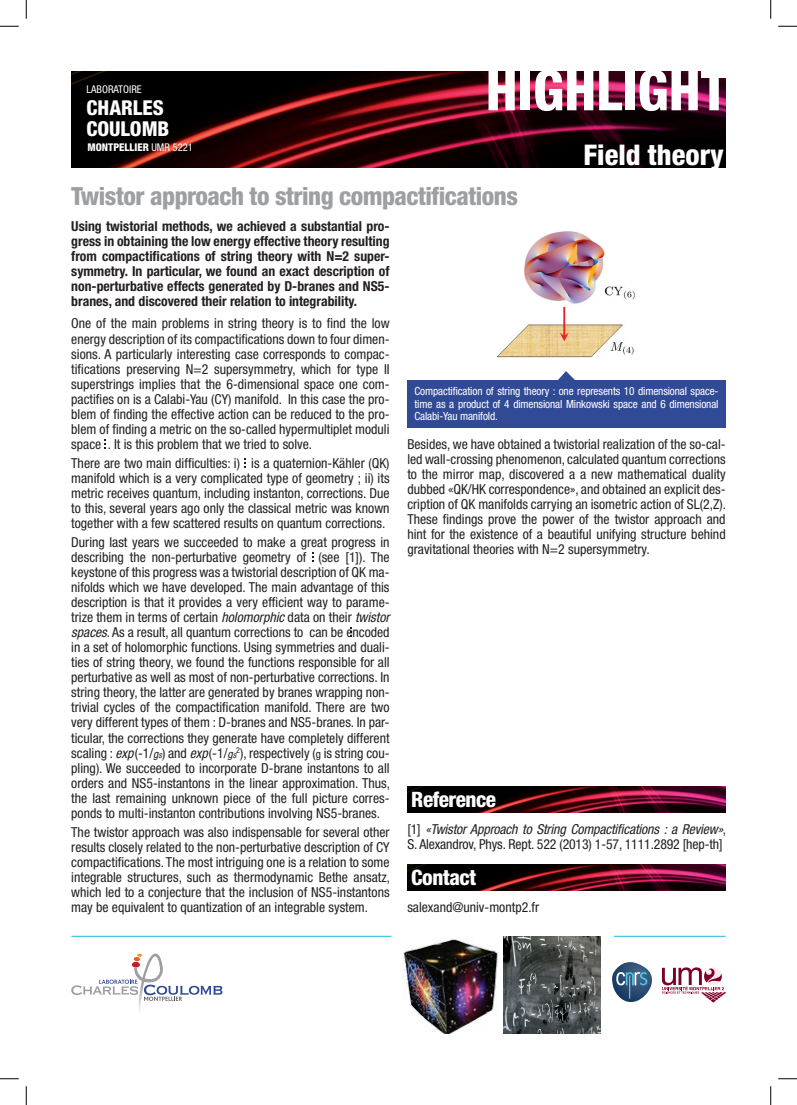
<style>
.page{position:relative;width:797px;height:1105px;background:#fff}
.page>*{position:absolute;margin:0;border:0;box-sizing:border-box;transform-origin:0 0}
.t1{font:800 condensed 55.75px "Helvetica Neue LT Std";color:#fff}
.t2{font:800 condensed 28.5px "Helvetica Neue LT Std";color:#fff}
.t3{font:800 condensed 25px "Helvetica Neue LT Std";letter-spacing:-.02em;color:#9d9fa2}
.t4{font:800 condensed 21.25px "Helvetica Neue LT Std";letter-spacing:-.02em;color:#fff}
.t5{font:800 condensed 20.5px/21.2px "Helvetica Neue LT Std";color:#fff}
.t6{font:condensed 13.75px/15.1px "Helvetica Neue LT Std";color:#231f20;text-align:justify}
.t7{font:700 condensed 13.75px/15.1px "Helvetica Neue LT Std";color:#231f20;text-align:justify}
.t8{font:condensed 11.25px/12.5px "Helvetica Neue LT Std";letter-spacing:-.01em;color:#fff;text-align:justify}
.t9{font:800 condensed 10.62px "Helvetica Neue LT Std";color:#fff}
.t10{font:condensed 10.62px "Helvetica Neue LT Std";color:#fff}
.s1{font-weight:400}
.s2{font-style:italic}
.s3{font-style:italic;font-size:11.25px}
.s4{font-style:italic;font-size:8.75px}
.s5{font-size:11.25px}
</style>
<div class="page">
<img style="left:402px;top:939px;width:96px;height:95px">
<img style="left:503px;top:937px;width:97px;height:97px">
<img style="left:71px;top:71px;width:654px;height:97px">
<svg style="left:612px;top:962px;width:40px;height:40px"></svg>
<hr style="left:614px;top:936px;width:111px;height:1px;background:#4cc6e0">
<svg style="left:71px;top:953px;width:151px;height:58px"></svg>
<svg style="left:662px;top:967px;width:64px;height:36px"></svg>
<hr style="left:71px;top:936px;width:320px;height:1px;background:#4cc6e0">
<img style="left:407px;top:786px;width:318px;height:26px">
<img style="left:407px;top:864px;width:318px;height:27px">
<img style="left:496px;top:231px;width:139px;height:127px">
<svg style="left:312px;top:552px;width:2px;height:10px"></svg>
<div style="left:407px;top:380px;width:318px;height:47px;background:#314a95"></div>
<svg style="left:558px;top:371px;width:17px;height:9px"></svg>
<svg style="left:0;top:25px;width:19px;height:2px"></svg>
<svg style="left:778px;top:25px;width:19px;height:2px"></svg>
<svg style="left:0;top:1078px;width:19px;height:1px"></svg>
<svg style="left:778px;top:1078px;width:19px;height:1px"></svg>
<svg style="left:25px;top:0;width:2px;height:19px"></svg>
<svg style="left:25px;top:1086px;width:2px;height:19px"></svg>
<svg style="left:770px;top:0;width:1px;height:19px"></svg>
<svg style="left:770px;top:1086px;width:1px;height:19px"></svg>
<p class="t10" style="left:86px;top:83px;width:57px">LABORATOIRE</p>
<h3 class="t5" style="left:86px;top:97px;width:84px">CHARLES<br>COULOMB</h3>
<p class="t9" style="left:87px;top:141px;width:107px">MONTPELLIER <span class="s1">UMR 5221</span></p>
<h1 class="t1" style="left:485px;top:56px;width:243px">HIGHLIGHT</h1>
<h2 class="t2" style="left:583px;top:138px;width:142px">Field theory</h2>
<h3 class="t3" style="left:71px;top:181px;width:448px">Twistor approach to string compactifications</h3>
<p class="t7" style="left:71px;top:218px;width:320px">Using twistorial methods, we achieved a substantial pro&shy;gress in obtaining the low energy effective theory resulting from compactifications of string theory with N=2 super&shy;symmetry. In particular, we found an exact description of non-perturbative effects generated by D-branes and NS5- branes, and discovered their relation to integrability.</p>
<p class="t6" style="left:71px;top:316px;width:320px">One of the main problems in string theory is to find the low energy description of its compactifications down to four dimen&shy;sions. A particularly interesting case corresponds to compac&shy;tifications preserving N=2 supersymmetry, which for type II superstrings implies that the 6-dimensional space one com&shy;pactifies on is a Calabi-Yau (CY) manifold. In this case the pro&shy;blem of finding the effective action can be reduced to the pro&shy;blem of finding a metric on the so-called hypermultiplet moduli space . It is this problem that we tried to solve.</p>
<p class="t6" style="left:71px;top:455px;width:320px">There are two main difficulties: i) is a quaternion-Kähler (QK) manifold which is a very complicated type of geometry ; ii) its metric receives quantum, including instanton, corrections. Due to this, several years ago only the classical metric was known together with a few scattered results on quantum corrections.</p>
<p class="t6" style="left:71px;top:534px;width:320px">During last years we succeeded to make a great progress in describing the non-perturbative geometry of (see [1]). The keystone of this progress was a twistorial description of QK ma&shy;nifolds which we have developed. The main advantage of this description is that it provides a very efficient way to parame&shy;trize them in terms of certain <span class="s2">holomorphic</span> data on their <span class="s2">twistor spaces</span>. As a result, all quantum corrections to can be encoded in a set of holomorphic functions. Using symmetries and duali&shy;ties of string theory, we found the functions responsible for all perturbative as well as most of non-perturbative corrections. In string theory, the latter are generated by branes wrapping non&shy;trivial cycles of the compactification manifold. There are two very different types of them : D-branes and NS5-branes. In par&shy;ticular, the corrections they generate have completely different scaling : <span class="s2">exp</span>(-1/<span class="s3">g</span><span class="s4">s</span>) and <span class="s2">exp</span>(-1/<span class="s3">g</span><span class="s4">s</span><sup>2</sup>), respectively (<span class="s5">g</span> is string cou&shy;pling). We succeeded to incorporate D-brane instantons to all orders and NS5-instantons in the linear approximation. Thus, the last remaining unknown piece of the full picture corres&shy;ponds to multi-instanton contributions involving NS5-branes.</p>
<p class="t6" style="left:71px;top:824px;width:320px">The twistor approach was also indispensable for several other results closely related to the non-perturbative description of CY compactifications. The most intriguing one is a relation to some integrable structures, such as thermodynamic Bethe ansatz, which led to a conjecture that the inclusion of NS5-instantons may be equivalent to quantization of an integrable system.</p>
<p class="t8" style="left:414px;top:385px;width:306px">Compactification of string theory : one represents 10 dimensional space&shy;time as a product of 4 dimensional Minkowski space and 6 dimensional Calabi-Yau manifold.</p>
<p class="t6" style="left:407px;top:437px;width:320px">Besides, we have obtained a twistorial realization of the so-cal&shy;led wall-crossing phenomenon, calculated quantum corrections to the mirror map, discovered a a new mathematical duality dubbed «QK/HK correspondence», and obtained an explicit des&shy;cription of QK manifolds carrying an isometric action of SL(2,Z).<br>These findings prove the power of the twistor approach and hint for the existence of a beautiful unifying structure behind gravitational theories with N=2 supersymmetry.</p>
<h3 class="t4" style="left:411px;top:786px;width:86px">Reference</h3>
<p class="t6" style="left:407px;top:821px;width:320px">[1] <span class="s2">«Twistor Approach to String Compactifications : a Review»</span>,<br>S. Alexandrov, Phys. Rept. 522 (2013) 1-57, 1111.2892 [hep-th]</p>
<h3 class="t4" style="left:411px;top:864px;width:66px">Contact</h3>
<p class="t6" style="left:407px;top:899px;width:133px">salexand@univ-montp2.fr</p>
</div>
